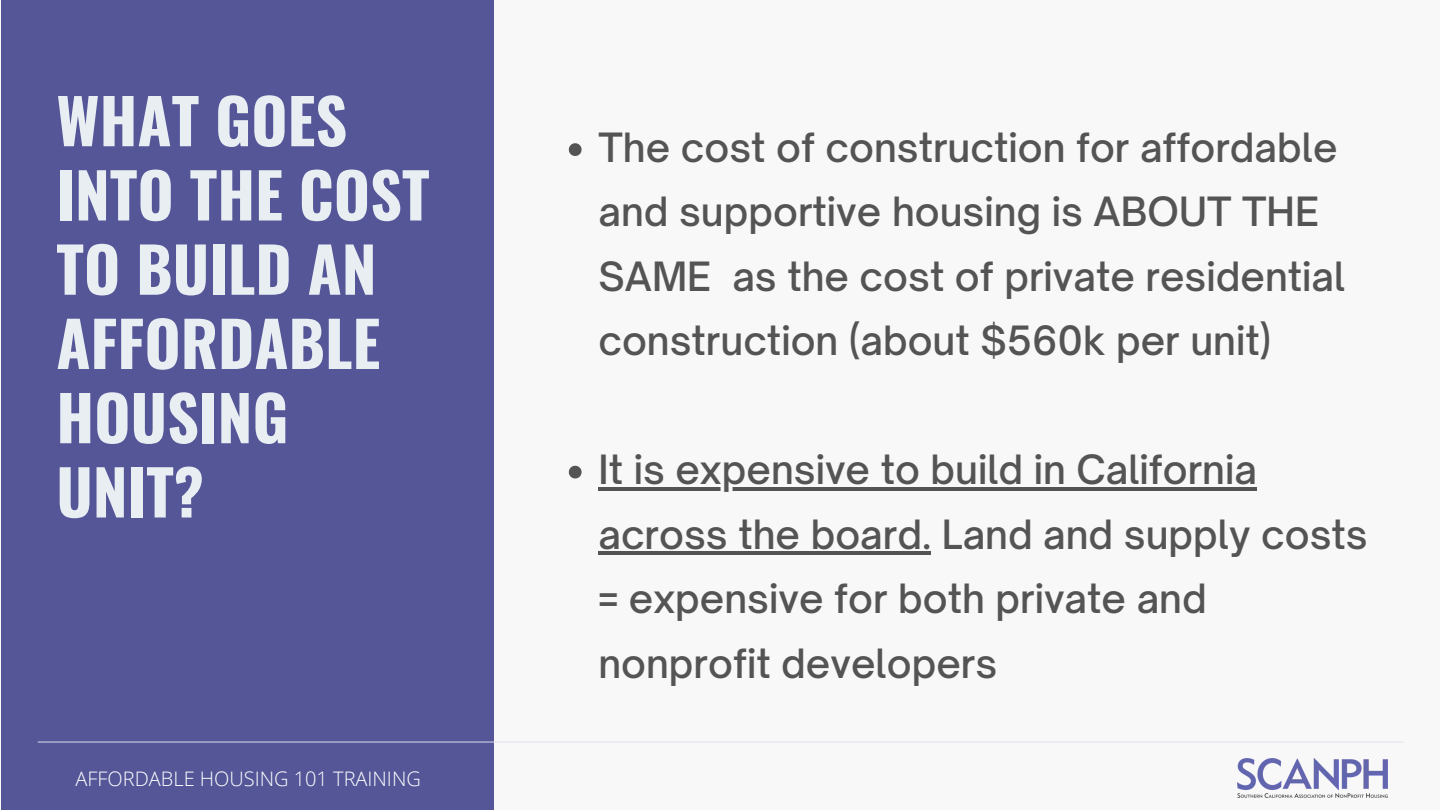
<style>
.page{position:relative;width:1440px;height:810px;background:#f8f8f8}
.page>*{position:absolute;margin:0;border:0;box-sizing:border-box;transform-origin:0 0}
.t1{font:700 62.1px/74.2px "Oswald";color:#e9eef3}
.t2{font:500 38.6px/64.5px "Open Sauce One";color:#545454}
.t3{font:300 20px "Open Sans";color:#fff}
</style>
<div class="page">
<svg style="left:569px;top:143px;width:13px;height:13px"></svg>
<svg style="left:569px;top:466px;width:13px;height:12px"></svg>
<hr style="left:598px;top:487px;width:659px;height:3px;background:#545454">
<hr style="left:598px;top:551px;width:333px;height:4px;background:#545454">
<div style="left:1px;top:0;width:493px;height:810px;background:#545698"></div>
<hr style="left:38px;top:742px;width:1365px;height:1px;background:#dedeed">
<img style="left:1238px;top:759px;width:149px;height:39px">
<h1 class="t1" style="left:56px;top:81px;width:375px">WHAT GOES<br>INTO THE COST<br>TO BUILD AN<br>AFFORDABLE<br>HOUSING<br>UNIT?</h1>
<p class="t3" style="left:76px;top:764px;width:347px">AFFORDABLE HOUSING 101 TRAINING</p>
<p class="t2" style="left:598px;top:115px;width:748px">The cost of construction for affordable and supportive housing is ABOUT THE SAME as the cost of private residential construction (about $560k per unit)</p>
<p class="t2" style="left:598px;top:438px;width:771px">It is expensive to build in California across the board. Land and supply costs = expensive for both private and nonprofit developers</p>
</div>
